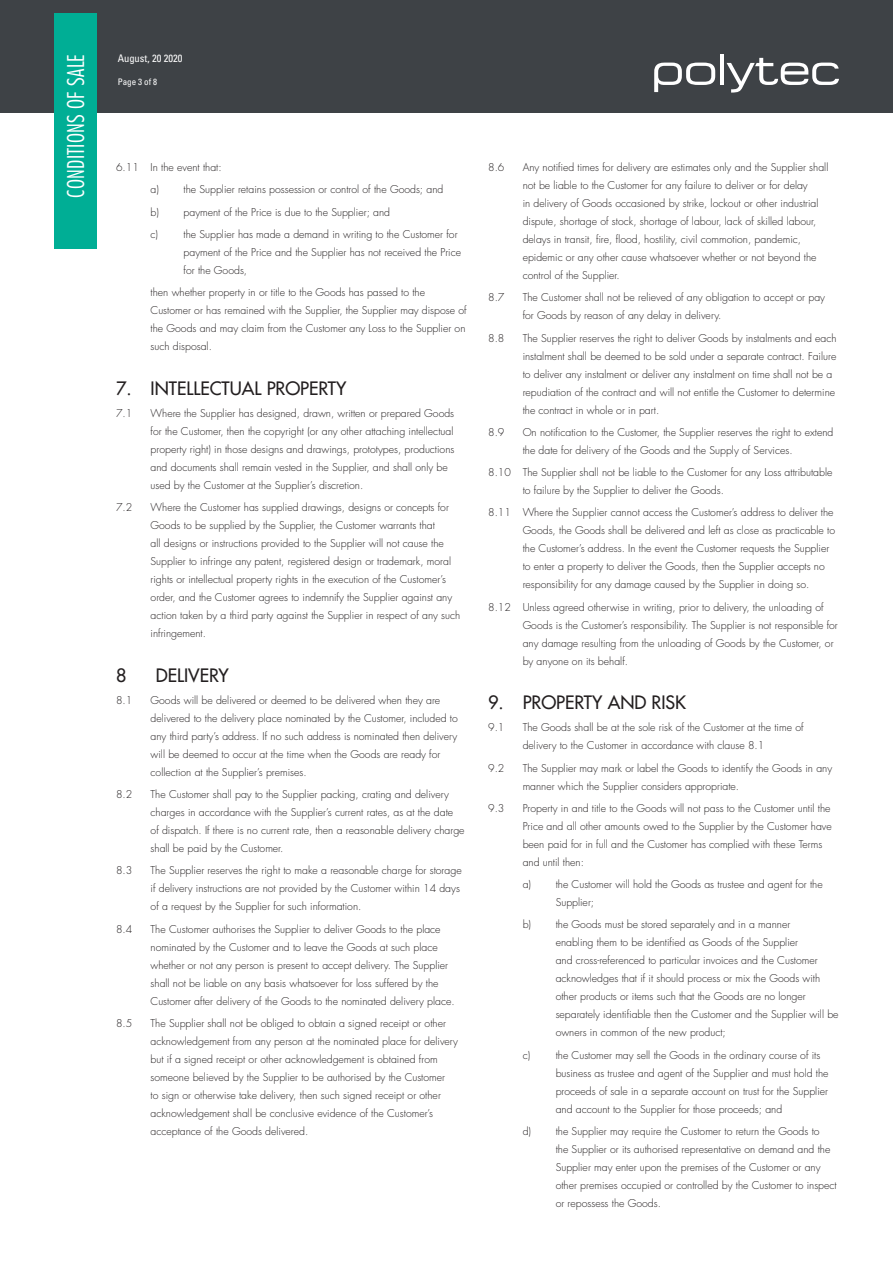
<style>
.page{position:relative;width:893px;height:1263px;background:#fff}
.page>*{position:absolute;margin:0;border:0;box-sizing:border-box;transform-origin:0 0}
.t1{font:300 condensed 22.5px "Futura";letter-spacing:.01em;color:#fff}
.t2{font:18px "Futura";color:#231f20}
.t3{font:300 10.5px/18px "Futura";color:#231f20}
.t4{font:condensed 10.5px "Univers";color:#fff}
.t5{font:condensed 9px "Univers";color:#fff}
</style>
<div class="page">
<div style="left:0;top:0;width:893px;height:112px;background:#3e4246"></div>
<div style="left:54px;top:14px;width:43px;height:235px;background:#00ae95"></div>
<svg style="left:727px;top:58px;width:112px;height:34px"></svg>
<svg style="left:654px;top:63px;width:61px;height:29px"></svg>
<svg style="left:720px;top:54px;width:3px;height:31px"></svg>
<h1 class="t1" style="left:66px;top:198px;width:145px;rotate:-90deg">CONDITIONS OF SALE</h1>
<p class="t4" style="left:118px;top:55px;width:66px">August, 20 2020</p>
<p class="t5" style="left:118px;top:79px;width:41px">Page 3 of 8</p>
<p class="t3" style="left:151px;top:157px;width:294px;line-height:22.2px;text-indent:-34px">6.11 In the event that:<br>a) the Supplier retains possession or control of the Goods; and b) payment of the Price is due to the Supplier; and<br>c)</p>
<p class="t3" style="left:184px;top:226px;width:279px">the Supplier has made a demand in writing to the Customer for payment of the Price and the Supplier has not received the Price for the Goods,</p>
<p class="t3" style="left:151px;top:284px;width:318px">then whether property in or title to the Goods has passed to the Customer or has remained with the Supplier, the Supplier may dispose of the Goods and may claim from the Customer any Loss to the Supplier on such disposal.</p>
<h2 class="t2" style="left:116px;top:379px;width:232px">7. INTELLECTUAL PROPERTY</h2>
<p class="t3" style="left:116px;top:405px;width:18px">7.1</p>
<p class="t3" style="left:151px;top:405px;width:305px">Where the Supplier has designed, drawn, written or prepared Goods for the Customer, then the copyright (or any other attaching intellectual property right) in those designs and drawings, prototypes, productions and documents shall remain vested in the Supplier, and shall only be used by the Customer at the Supplier’s discretion.</p>
<p class="t3" style="left:116px;top:499px;width:18px">7.2</p>
<p class="t3" style="left:151px;top:499px;width:311px">Where the Customer has supplied drawings, designs or concepts for Goods to be supplied by the Supplier, the Customer warrants that<br>all designs or instructions provided to the Supplier will not cause the Supplier to infringe any patent, registered design or trademark, moral rights or intellectual property rights in the execution of the Customer’s order, and the Customer agrees to indemnify the Supplier against any action taken by a third party against the Supplier in respect of any such infringement.</p>
<h2 class="t2" style="left:116px;top:666px;width:12px">8</h2>
<h2 class="t2" style="left:156px;top:666px;width:75px">DELIVERY</h2>
<p class="t3" style="left:116px;top:692px;width:18px">8.1</p>
<p class="t3" style="left:151px;top:692px;width:309px">Goods will be delivered or deemed to be delivered when they are delivered to the delivery place nominated by the Customer, included to any third party’s address. If no such address is nominated then delivery will be deemed to occur at the time when the Goods are ready for collection at the Supplier’s premises.</p>
<p class="t3" style="left:116px;top:786px;width:18px">8.2</p>
<p class="t3" style="left:151px;top:786px;width:316px">The Customer shall pay to the Supplier packing, crating and delivery charges in accordance with the Supplier’s current rates, as at the date<br>of dispatch. If there is no current rate, then a reasonable delivery charge shall be paid by the Customer.</p>
<p class="t3" style="left:116px;top:862px;width:18px">8.3</p>
<p class="t3" style="left:151px;top:862px;width:313px">The Supplier reserves the right to make a reasonable charge for storage if delivery instructions are not provided by the Customer within 14 days of a request by the Supplier for such information.</p>
<p class="t3" style="left:116px;top:921px;width:18px">8.4</p>
<p class="t3" style="left:151px;top:921px;width:306px">The Customer authorises the Supplier to deliver Goods to the place nominated by the Customer and to leave the Goods at such place whether or not any person is present to accept delivery. The Supplier shall not be liable on any basis whatsoever for loss suffered by the Customer after delivery of the Goods to the nominated delivery place.</p>
<p class="t3" style="left:116px;top:1015px;width:18px">8.5</p>
<p class="t3" style="left:151px;top:1015px;width:309px">The Supplier shall not be obliged to obtain a signed receipt or other acknowledgement from any person at the nominated place for delivery but if a signed receipt or other acknowledgement is obtained from someone believed by the Supplier to be authorised by the Customer<br>to sign or otherwise take delivery, then such signed receipt or other acknowledgement shall be conclusive evidence of the Customer’s acceptance of the Goods delivered.</p>
<p class="t3" style="left:488px;top:159px;width:18px">8.6</p>
<p class="t3" style="left:523px;top:159px;width:307px">Any notified times for delivery are estimates only and the Supplier shall not be liable to the Customer for any failure to deliver or for delay<br>in delivery of Goods occasioned by strike, lockout or other industrial dispute, shortage of stock, shortage of labour, lack of skilled labour, delays in transit, fire, flood, hostility, civil commotion, pandemic, epidemic or any other cause whatsoever whether or not beyond the control of the Supplier.</p>
<p class="t3" style="left:488px;top:289px;width:18px">8.7</p>
<p class="t3" style="left:523px;top:289px;width:304px">The Customer shall not be relieved of any obligation to accept or pay for Goods by reason of any delay in delivery.</p>
<p class="t3" style="left:488px;top:330px;width:18px">8.8</p>
<p class="t3" style="left:523px;top:330px;width:315px">The Supplier reserves the right to deliver Goods by instalments and each instalment shall be deemed to be sold under a separate contract. Failure to deliver any instalment or deliver any instalment on time shall not be a repudiation of the contract and will not entitle the Customer to determine the contract in whole or in part.</p>
<p class="t3" style="left:488px;top:424px;width:18px">8.9</p>
<p class="t3" style="left:523px;top:424px;width:312px">On notification to the Customer, the Supplier reserves the right to extend the date for delivery of the Goods and the Supply of Services.</p>
<p class="t3" style="left:523px;top:464px;width:311px;text-indent:-34px">8.10 The Supplier shall not be liable to the Customer for any Loss attributable to failure by the Supplier to deliver the Goods.</p>
<p class="t3" style="left:523px;top:504px;width:314px;text-indent:-34px">8.11 Where the Supplier cannot access the Customer’s address to deliver the Goods, the Goods shall be delivered and left as close as practicable to the Customer’s address. In the event the Customer requests the Supplier to enter a property to deliver the Goods, then the Supplier accepts no responsibility for any damage caused by the Supplier in doing so.</p>
<p class="t3" style="left:523px;top:599px;width:317px;text-indent:-34px">8.12 Unless agreed otherwise in writing, prior to delivery, the unloading of Goods is the Customer’s responsibility. The Supplier is not responsible for any damage resulting from the unloading of Goods by the Customer, or by anyone on its behalf.</p>
<h2 class="t2" style="left:488px;top:693px;width:199px">9. PROPERTY AND RISK</h2>
<p class="t3" style="left:488px;top:719px;width:18px">9.1</p>
<p class="t3" style="left:523px;top:719px;width:282px">The Goods shall be at the sole risk of the Customer at the time of delivery to the Customer in accordance with clause 8.1</p>
<p class="t3" style="left:488px;top:760px;width:18px">9.2</p>
<p class="t3" style="left:523px;top:760px;width:311px">The Supplier may mark or label the Goods to identify the Goods in any manner which the Supplier considers appropriate.</p>
<p class="t3" style="left:488px;top:800px;width:18px">9.3</p>
<p class="t3" style="left:523px;top:800px;width:311px">Property in and title to the Goods will not pass to the Customer until the Price and all other amounts owed to the Supplier by the Customer have been paid for in full and the Customer has complied with these Terms and until then:</p>
<p class="t3" style="left:556px;top:876px;width:269px;text-indent:-33px">a) the Customer will hold the Goods as trustee and agent for the<br>Supplier;</p>
<p class="t3" style="left:556px;top:916px;width:284px;text-indent:-33px">b) the Goods must be stored separately and in a manner<br>enabling them to be identified as Goods of the Supplier<br>and cross-referenced to particular invoices and the Customer acknowledges that if it should process or mix the Goods with other products or items such that the Goods are no longer separately identifiable then the Customer and the Supplier will be owners in common of the new product;</p>
<p class="t3" style="left:523px;top:1047px;width:9px">c)</p>
<p class="t3" style="left:556px;top:1047px;width:274px">the Customer may sell the Goods in the ordinary course of its business as trustee and agent of the Supplier and must hold the proceeds of sale in a separate account on trust for the Supplier and account to the Supplier for those proceeds; and</p>
<p class="t3" style="left:556px;top:1123px;width:283px;text-indent:-33px">d) the Supplier may require the Customer to return the Goods to<br>the Supplier or its authorised representative on demand and the Supplier may enter upon the premises of the Customer or any other premises occupied or controlled by the Customer to inspect or repossess the Goods.</p>
</div>
